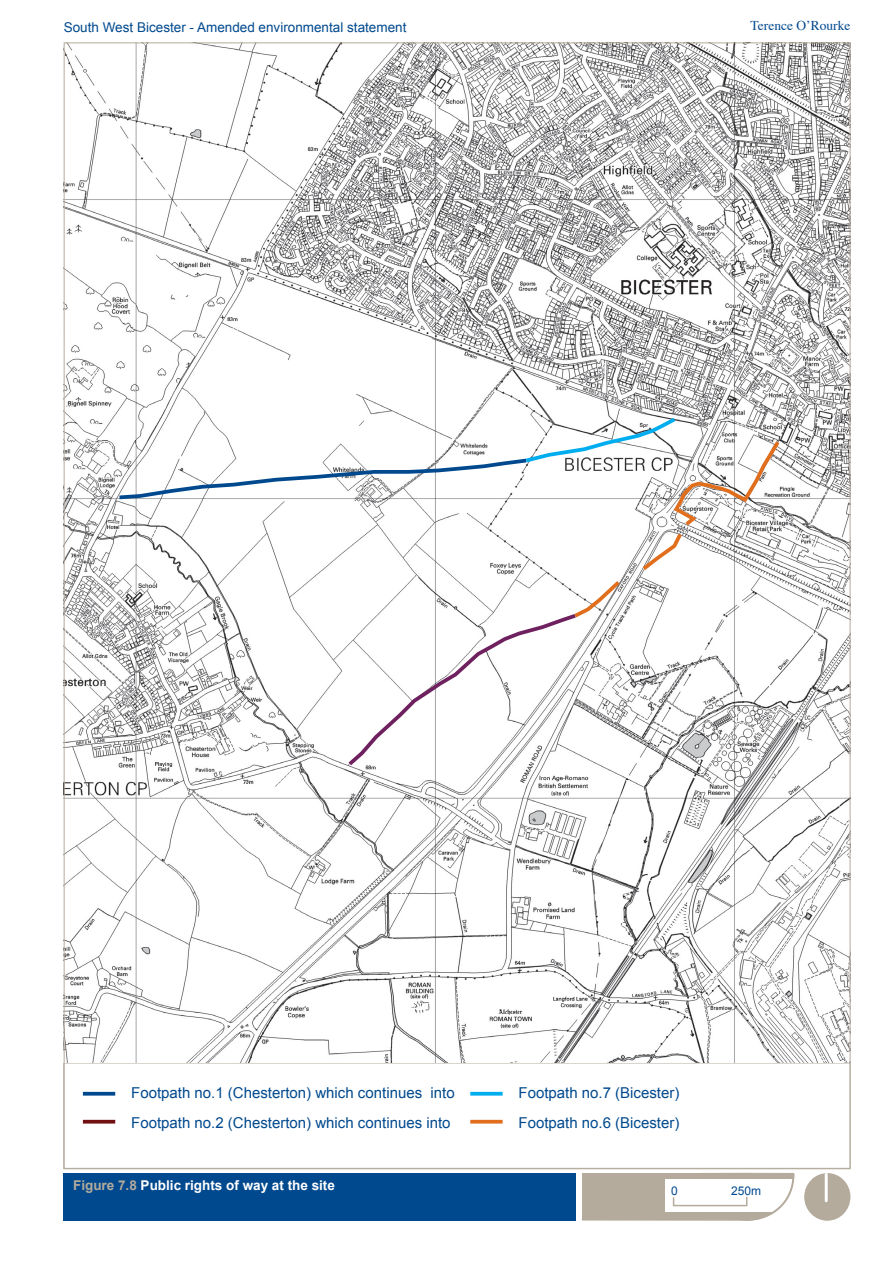
<style>
.page{position:relative;width:893px;height:1263px;background:#fff}
.page>*{position:absolute;margin:0;border:0;box-sizing:border-box;transform-origin:0 0}
.t1{font:15px/30px "Arial";color:#01498e}
.t2{font:13.5px "Arial";color:#01498e}
.t3{font:700 13.5px "Arial";color:#fff}
.t4{font:13.5px "Times";color:#01498e}
.t5{font:12px "Arial";color:#01498e}
.s1{color:#b4ab9d}
</style>
<div class="page">
<div style="left:64px;top:1173px;width:512px;height:47px;background:#01498e"></div>
<div style="left:804px;top:1173px;width:46px;height:48px;background:#b4ab9d;border-radius:50%"></div>
<hr style="left:825px;top:1174px;width:3px;height:27px;background:#fff">
<hr style="left:83px;top:1092px;width:32px;height:3px;background:#01498e">
<hr style="left:83px;top:1120px;width:32px;height:3px;background:#711012">
<hr style="left:470px;top:1092px;width:33px;height:3px;background:#00aeef">
<hr style="left:470px;top:1120px;width:33px;height:3px;background:#e06e1c">
<svg style="left:581px;top:1173px;width:214px;height:48px"></svg>
<img style="left:66px;top:45px;width:782px;height:1017px">
<svg style="left:115px;top:414px;width:668px;height:355px"></svg>
<p class="t2" style="left:64px;top:20px;width:344px">South West Bicester - Amended environmental statement</p>
<p class="t4" style="left:751px;top:13px;width:101px">Terence O’Rourke</p>
<p class="t1" style="left:131px;top:1077px;width:325px">Footpath no.1 (Chesterton) which continues into<br>Footpath no.2 (Chesterton) which continues into</p>
<p class="t1" style="left:519px;top:1077px;width:162px">Footpath no.7 (Bicester)<br>Footpath no.6 (Bicester)</p>
<p class="t3" style="left:73px;top:1177px;width:263px"><span class="s1">Figure 7.8</span> Public rights of way at the site</p>
<p class="t5" style="left:671px;top:1184px;width:8px">0</p>
<p class="t5" style="left:731px;top:1184px;width:32px">250m</p>
</div>
